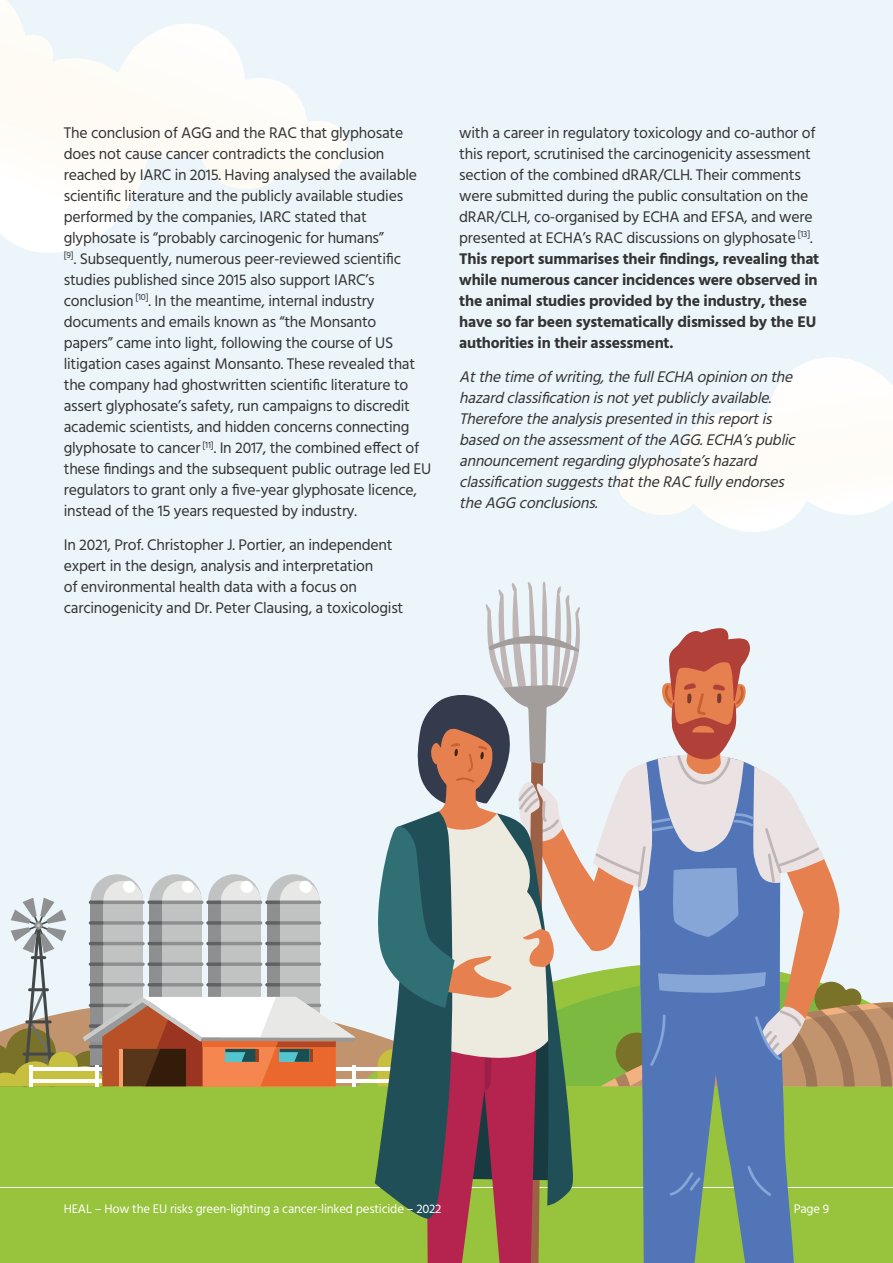
<style>
.page{position:relative;width:893px;height:1263px;background:#ebf5fa}
.page>*{position:absolute;margin:0;border:0;box-sizing:border-box;transform-origin:0 0}
.BODY_COPY{font:15.75px/21px "Hind";letter-spacing:-.015em;color:#333}
.BODY_COPY-2{font:italic 15.75px/21px "Hind";color:#333}
.BODY_COPY-3{font:12.75px "Hind";letter-spacing:-.015em;color:#fff}
.s1{font-weight:700}
</style>
<div class="page">
<img style="left:618px;top:445px;width:160px;height:87px">
<div style="left:803px;top:357px;width:45px;height:158px;background:#fffdfa"></div>
<img style="left:778px;top:364px;width:25px;height:163px">
<img style="left:848px;top:359px;width:45px;height:156px">
<img style="left:683px;top:422px;width:96px;height:23px">
<img style="left:702px;top:400px;width:77px;height:22px">
<img style="left:771px;top:384px;width:8px;height:16px">
<img style="left:0;top:40px;width:132px;height:213px">
<img style="left:132px;top:30px;width:27px;height:170px">
<img style="left:187px;top:93px;width:135px;height:96px">
<img style="left:322px;top:121px;width:25px;height:55px">
<div style="left:159px;top:24px;width:28px;height:134px;background:#fefcf7"></div>
<img style="left:186px;top:40px;width:82px;height:53px">
<img style="left:268px;top:78px;width:27px;height:15px">
<img style="left:0;top:0;width:24px;height:40px">
<img style="left:24px;top:32px;width:22px;height:8px">
<img style="left:186px;top:23px;width:42px;height:17px">
<svg style="left:358px;top:1029px;width:12px;height:57px"></svg>
<div style="left:0;top:1086px;width:893px;height:177px;background:#98c33c"></div>
<hr style="left:286px;top:1067px;width:267px;height:4px;background:#fff">
<hr style="left:286px;top:1079px;width:267px;height:3px;background:#fff">
<svg style="left:0;top:874px;width:355px;height:212px"></svg>
<hr style="left:0;top:1187px;width:893px;height:1px;background:#fff">
<svg style="left:370px;top:581px;width:523px;height:682px"></svg>
<p class="BODY_COPY" style="left:64px;top:123px;width:369px">The conclusion of AGG and the RAC that glyphosate does not cause cancer contradicts the conclusion reached by IARC in 2015. Having analysed the available scientific literature and the publicly available studies performed by the companies, IARC stated that glyphosate is “probably carcinogenic for humans”<br><sup>[9]</sup>. Subsequently, numerous peer-reviewed scientific studies published since 2015 also support IARC’s conclusion <sup>[10]</sup>. In the meantime, internal industry documents and emails known as “the Monsanto<br>papers” came into light, following the course of US litigation cases against Monsanto. These revealed that the company had ghostwritten scientific literature to assert glyphosate’s safety, run campaigns to discredit academic scientists, and hidden concerns connecting glyphosate to cancer <sup>[11]</sup>. In 2017, the combined effect of these findings and the subsequent public outrage led EU regulators to grant only a five-year glyphosate licence, instead of the 15 years requested by industry.</p>
<p class="BODY_COPY" style="left:64px;top:535px;width:341px">In 2021, Prof. Christopher J. Portier, an independent expert in the design, analysis and interpretation<br>of environmental health data with a focus on carcinogenicity and Dr. Peter Clausing, a toxicologist</p>
<p class="BODY_COPY" style="left:459px;top:123px;width:362px">with a career in regulatory toxicology and co-author of this report, scrutinised the carcinogenicity assessment section of the combined dRAR/CLH. Their comments were submitted during the public consultation on the dRAR/CLH, co-organised by ECHA and EFSA, and were presented at ECHA’s RAC discussions on glyphosate <sup>[13]</sup>.<br><span class="s1">This report summarises their findings, revealing that while numerous cancer incidences were observed in the animal studies provided by the industry, these have so far been systematically dismissed by the EU authorities in their assessment.</span></p>
<p class="BODY_COPY-2" style="left:459px;top:367px;width:342px">Atthetimeofwriting,thefullECHA opiniononthe hazardclassificationisnotyetpubliclyavailable.<br>Thereforetheanalysispresentedinthisreportis basedontheassessmentoftheAGG.ECHA’spublic announcementregardingglyphosate’shazard classificationsuggeststhattheRACfullyendorses theAGG conclusions.</p>
<p class="BODY_COPY-3" style="left:64px;top:1200px;width:379px">HEAL – How the EU risks green-lighting a cancer-linked pesticide – 2022</p>
<p class="BODY_COPY-3" style="left:794px;top:1200px;width:37px">Page 9</p>
</div>
